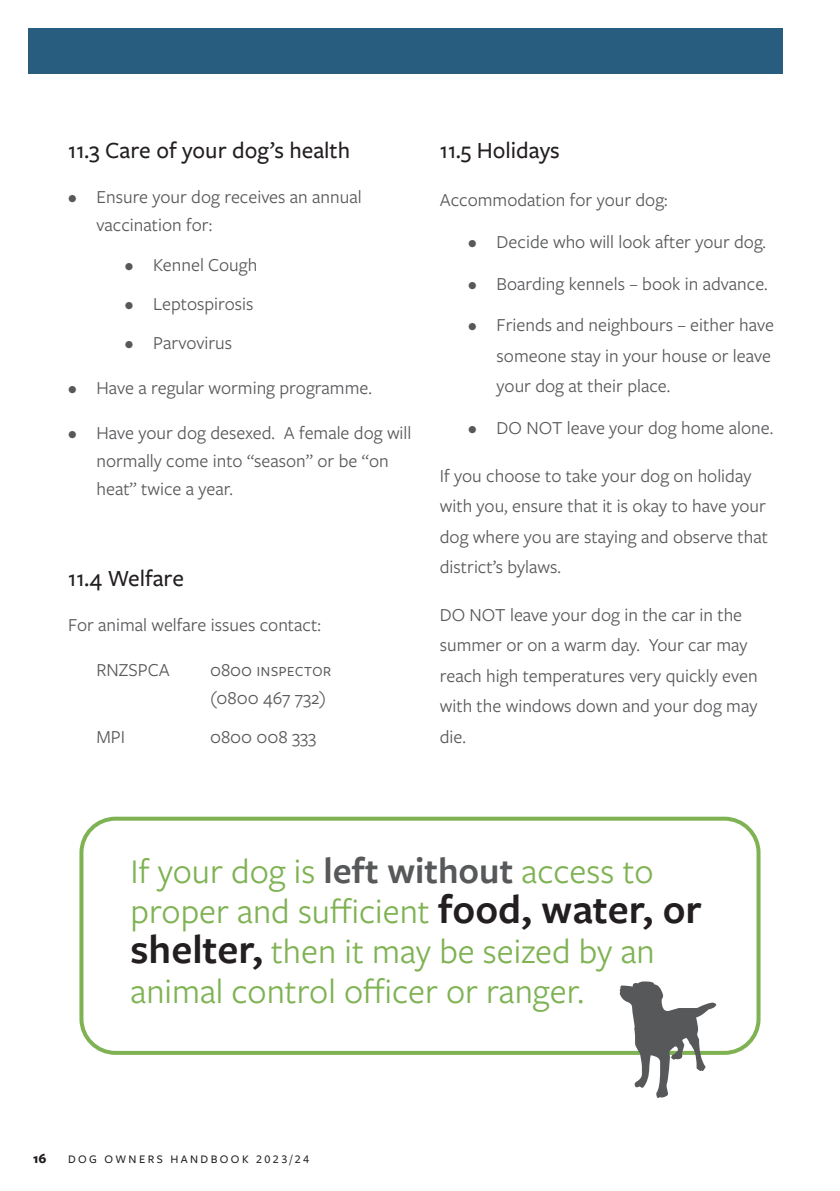
<style>
.page{position:relative;width:840px;height:1191px;background:#fff}
.page>*{position:absolute;margin:0;border:0;box-sizing:border-box;transform-origin:0 0}
.Display_text{font:36px/40px "Freight Sans Pro";color:#7eb252}
.Heading2{font:500 24px "Freight Sans Pro";color:#231f20}
.Body_text{font:19px/30.6px "Freight Sans Pro";color:#57585a}
.t1{font:700 14px "Freight Sans Pro";color:#231f20}
.t2{font:500 12px "Freight Sans Pro";letter-spacing:.2em;color:#231f20}
.s1{font-weight:600;font-size:38px;color:#57585a}
.s2{font-weight:600;font-size:42px;color:#231f20}
</style>
<div class="page">
<div style="left:28px;top:28px;width:754px;height:46px;background:#295d80"></div>
<div style="left:79px;top:816px;width:681px;height:238px;border:4px solid #7eb252;border-radius:34px"></div>
<svg style="left:619px;top:981px;width:96px;height:117px"></svg>
<p class="Heading2" style="left:68px;top:134px;width:283px">11.3 Care of your dog’s health</p>
<p class="Body_text" style="left:96px;top:182px;width:266px;line-height:28px;text-indent:-28px">• Ensure your dog receives an annual vaccination for:</p>
<p class="Body_text" style="left:125px;top:248px;width:134px">• Kennel Cough</p>
<p class="Body_text" style="left:125px;top:287px;width:130px">• Leptospirosis</p>
<p class="Body_text" style="left:125px;top:327px;width:109px">• Parvovirus</p>
<p class="Body_text" style="left:68px;top:372px;width:305px">• Have a regular worming programme.</p>
<p class="Body_text" style="left:96px;top:418px;width:316px;line-height:28px;text-indent:-28px">• Have your dog desexed. A female dog will normally come into “season” or be “on heat” twice a year.</p>
<p class="Heading2" style="left:68px;top:562px;width:117px">11.4 Welfare</p>
<p class="Body_text" style="left:68px;top:608px;width:254px">For animal welfare issues contact:</p>
<p class="Body_text" style="left:96px;top:653px;width:75px">RNZSPCA</p>
<p class="Body_text" style="left:210px;top:653px;width:123px">0800 inspector</p>
<p class="Body_text" style="left:210px;top:681px;width:118px">(0800 467 732)</p>
<p class="Body_text" style="left:96px;top:720px;width:30px">MPI</p>
<p class="Body_text" style="left:210px;top:720px;width:108px">0800 008 333</p>
<p class="Heading2" style="left:439px;top:134px;width:121px">11.5 Holidays</p>
<p class="Body_text" style="left:439px;top:183px;width:229px">Accommodation for your dog:</p>
<p class="Body_text" style="left:468px;top:225px;width:299px">• Decide who will look after your dog.</p>
<p class="Body_text" style="left:468px;top:267px;width:301px">• Boarding kennels – book in advance.</p>
<p class="Body_text" style="left:496px;top:309px;width:279px;text-indent:-28px">• Friends and neighbours – either have someone stay in your house or leave your dog at their place.</p>
<p class="Body_text" style="left:468px;top:412px;width:306px">• DO NOT leave your dog home alone.</p>
<p class="Body_text" style="left:439px;top:459px;width:329px">If you choose to take your dog on holiday with you, ensure that it is okay to have your dog where you are staying and observe that district’s bylaws.</p>
<p class="Body_text" style="left:439px;top:598px;width:319px">DO NOT leave your dog in the car in the summer or on a warm day. Your car may reach high temperatures very quickly even with the windows down and your dog may die.</p>
<p class="Display_text" style="left:130px;top:849px;width:572px">If your dog is <span class="s1">left without</span> access to proper and sufficient <span class="s2">food, water, or shelter,</span> then it may be seized by an animal control officer or ranger.</p>
<p class="t1" style="left:33px;top:1148px;width:15px">16</p>
<p class="t2" style="left:68px;top:1150px;width:242px">DOG OWNERS HANDBOOK 2023/24</p>
</div>
